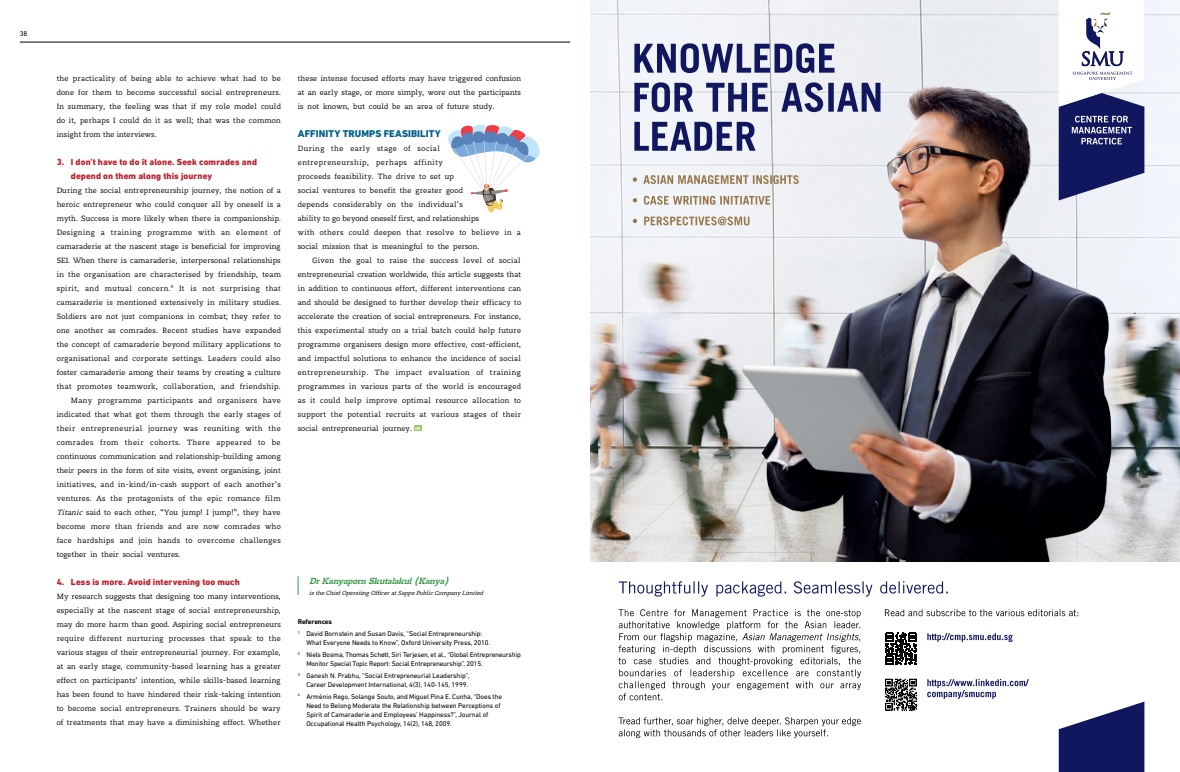
<style>
.page{position:relative;width:1180px;height:772px;background:#fff}
.page>*{position:absolute;margin:0;border:0;box-sizing:border-box;transform-origin:0 0}
.t1{font:italic 800 10px "Sabel";color:#349946}
.t2{font:800 10px "DIN Next LT Pro";letter-spacing:.01em;color:#00608c}
.t3{font:9px/14px "Sabel";letter-spacing:.02em;color:#000;text-align:justify}
.t4{font:9px "Sabel";letter-spacing:.04em;color:#000}
.t5{font:800 9px/14px "DIN Next LT Pro";letter-spacing:.01em;color:#bd202e}
.t6{font:9px "Sabel";letter-spacing:.045em;color:#000}
.t7{font:7px/11.8px "DIN Next LT Pro";letter-spacing:-.01em;color:#000}
.t8{font:italic 7px "Sabel";color:#000}
.s1{font-style:italic}
.s2{font-weight:700}
</style>
<div class="page">
<svg style="left:414px;top:425px;width:7px;height:5px"></svg>
<svg style="left:298px;top:576px;width:1px;height:18px"></svg>
<svg style="left:448px;top:124px;width:92px;height:89px"></svg>
<img style="left:590px;top:0;width:589px;height:561px">
<svg style="left:1058px;top:701px;width:86px;height:70px"></svg>
<svg style="left:618px;top:581px;width:329px;height:15px"></svg>
<svg style="left:634px;top:122px;width:80px;height:29px"></svg>
<svg style="left:634px;top:82px;width:80px;height:30px"></svg>
<svg style="left:634px;top:43px;width:200px;height:30px"></svg>
<svg style="left:1058px;top:0;width:86px;height:76px"></svg>
<svg style="left:884px;top:609px;width:194px;height:6px"></svg>
<svg style="left:618px;top:717px;width:242px;height:20px"></svg>
<svg style="left:618px;top:609px;width:243px;height:90px"></svg>
<svg style="left:885px;top:678px;width:32px;height:32px"></svg>
<svg style="left:927px;top:633px;width:85px;height:8px"></svg>
<svg style="left:927px;top:678px;width:101px;height:20px"></svg>
<img style="left:714px;top:76px;width:458px;height:485px">
<svg style="left:885px;top:632px;width:31px;height:32px"></svg>
<svg style="left:632px;top:216px;width:117px;height:9px"></svg>
<svg style="left:632px;top:196px;width:138px;height:8px"></svg>
<svg style="left:632px;top:175px;width:166px;height:9px"></svg>
<hr style="left:20px;top:42px;width:550px;height:1px;background:#000">
<p class="t7" style="left:20px;top:27px;width:9px">38</p>
<p class="t3" style="left:57px;top:71px;width:226px">the practicality of being able to achieve what had to be done for them to become successful social entrepreneurs.<br>In summary, the feeling was that if my role model could do it, perhaps I could do it as well; that was the common insight from the interviews.</p>
<p class="t5" style="left:71px;top:154px;width:188px;text-indent:-14px">3. I don’t have to do it alone. Seek comrades and depend on them along this journey</p>
<p class="t3" style="left:57px;top:183px;width:226px">During the social entrepreneurship journey, the notion of a</p>
<p class="t3" style="left:57px;top:197px;width:225px">heroic entrepreneur who could conquer all by oneself is a</p>
<p class="t3" style="left:57px;top:211px;width:226px">myth. Success is more likely when there is companionship.</p>
<p class="t4" style="left:57px;top:227px;width:225px">Designing a training programme with an element of</p>
<p class="t3" style="left:57px;top:239px;width:225px">camaraderie at the nascent stage is beneficial for improving</p>
<p class="t3" style="left:57px;top:253px;width:225px">SEI. When there is camaraderie, interpersonal relationships</p>
<p class="t3" style="left:57px;top:267px;width:226px">in the organisation are characterised by friendship, team</p>
<p class="t4" style="left:57px;top:283px;width:225px">spirit, and mutual concern.<sup>4</sup> It is not surprising that</p>
<p class="t3" style="left:57px;top:295px;width:225px">camaraderie is mentioned extensively in military studies.</p>
<p class="t3" style="left:57px;top:309px;width:226px">Soldiers are not just companions in combat; they refer to</p>
<p class="t3" style="left:57px;top:323px;width:226px">one another as comrades. Recent studies have expanded</p>
<p class="t3" style="left:57px;top:337px;width:226px">the concept of camaraderie beyond military applications to</p>
<p class="t3" style="left:57px;top:351px;width:225px">organisational and corporate settings. Leaders could also</p>
<p class="t3" style="left:57px;top:365px;width:225px">foster camaraderie among their teams by creating a culture</p>
<p class="t3" style="left:57px;top:379px;width:225px">that promotes teamwork, collaboration, and friendship.</p>
<p class="t3" style="left:71px;top:393px;width:211px">Many programme participants and organisers have</p>
<p class="t3" style="left:57px;top:407px;width:226px">indicated that what got them through the early stages of</p>
<p class="t4" style="left:57px;top:423px;width:225px">their entrepreneurial journey was reuniting with the</p>
<p class="t6" style="left:57px;top:437px;width:225px">comrades from their cohorts. There appeared to be</p>
<p class="t3" style="left:57px;top:449px;width:225px">continuous communication and relationship-building among</p>
<p class="t3" style="left:57px;top:463px;width:225px">their peers in the form of site visits, event organising, joint</p>
<p class="t3" style="left:57px;top:477px;width:226px">initiatives, and in-kind/in-cash support of each another’s</p>
<p class="t3" style="left:57px;top:491px;width:225px">ventures. As the protagonists of the epic romance film</p>
<p class="t3" style="left:57px;top:505px;width:225px"><span class="s1">Titanic</span> said to each other, “You jump! I jump!”, they have</p>
<p class="t3" style="left:57px;top:519px;width:225px">become more than friends and are now comrades who</p>
<p class="t3" style="left:57px;top:533px;width:225px">face hardships and join hands to overcome challenges</p>
<p class="t3" style="left:57px;top:547px;width:125px">together in their social ventures.</p>
<p class="t5" style="left:57px;top:574px;width:184px">4. Less is more. Avoid intervening too much</p>
<p class="t3" style="left:57px;top:589px;width:226px">My research suggests that designing too many interventions, especially at the nascent stage of social entrepreneurship, may do more harm than good. Aspiring social entrepreneurs require different nurturing processes that speak to the various stages of their entrepreneurial journey. For example, at an early stage, community-based learning has a greater effect on participants’ intention, while skills-based learning has been found to have hindered their risk-taking intention to become social entrepreneurs. Trainers should be wary of treatments that may have a diminishing effect. Whether</p>
<p class="t3" style="left:298px;top:71px;width:225px">these intense focused efforts may have triggered confusion at an early stage, or more simply, wore out the participants is not known, but could be an area of future study.</p>
<p class="t2" style="left:298px;top:127px;width:145px">AFFINITY TRUMPS FEASIBILITY</p>
<p class="t3" style="left:298px;top:141px;width:224px;text-align:left">During the early stage of social<br>entrepreneurship, perhaps affinity<br>proceeds feasibility. The drive to set up<br>social ventures to benefit the greater good<br>depends considerably on the individual’s<br>ability to go beyond oneself first, and relationships<br>with others could deepen that resolve to believe in a social mission that is meaningful to the person.</p>
<p class="t3" style="left:298px;top:253px;width:225px;text-indent:14px">Given the goal to raise the success level of social entrepreneurial creation worldwide, this article suggests that in addition to continuous effort, different interventions can and should be designed to further develop their efficacy to accelerate the creation of social entrepreneurs. For instance, this experimental study on a trial batch could help future programme organisers design more effective, cost-efficient, and impactful solutions to enhance the incidence of social entrepreneurship. The impact evaluation of training programmes in various parts of the world is encouraged as it could help improve optimal resource allocation to support the potential recruits at various stages of their social entrepreneurial journey.</p>
<p class="t1" style="left:309px;top:574px;width:144px">DrKanyapornSkutalakul(Kanya)</p>
<p class="t8" style="left:309px;top:588px;width:178px">istheChiefOperatingOfficeratSappePublicCompanyLimited</p>
<p class="t7" style="left:298px;top:615px;width:186px"><span class="s2">References<br></span><sup>1</sup> David Bornstein and Susan Davis, “Social Entrepreneurship:</p>
<p class="t7" style="left:298px;top:636px;width:224px;text-indent:9px">What Everyone Needs to Know”, Oxford University Press, 2010.<br><sup>2</sup> Niels Bosma, Thomas Schøtt, Siri Terjesen, et al., “Global Entrepreneurship</p>
<p class="t7" style="left:298px;top:657px;width:186px;text-indent:9px">Monitor Special Topic Report: Social Entrepreneurship”, 2015.<br><sup>3</sup> Ganesh N. Prabhu, “Social Entrepreneurial Leadership”,</p>
<p class="t7" style="left:298px;top:678px;width:206px;text-indent:9px">Career Development International, 4(3), 140-145, 1999.<br><sup>4</sup> Arménio Rego, Solange Souto, and Miguel Pina E. Cunha, “Does the</p>
<p class="t7" style="left:306px;top:700px;width:196px;line-height:9px">Need to Belong Moderate the Relationship between Perceptions of<br>Spirit of Camaraderie and Employees’ Happiness?”, Journal of<br>Occupational Health Psychology, 14(2), 148, 2009.</p>
</div>
